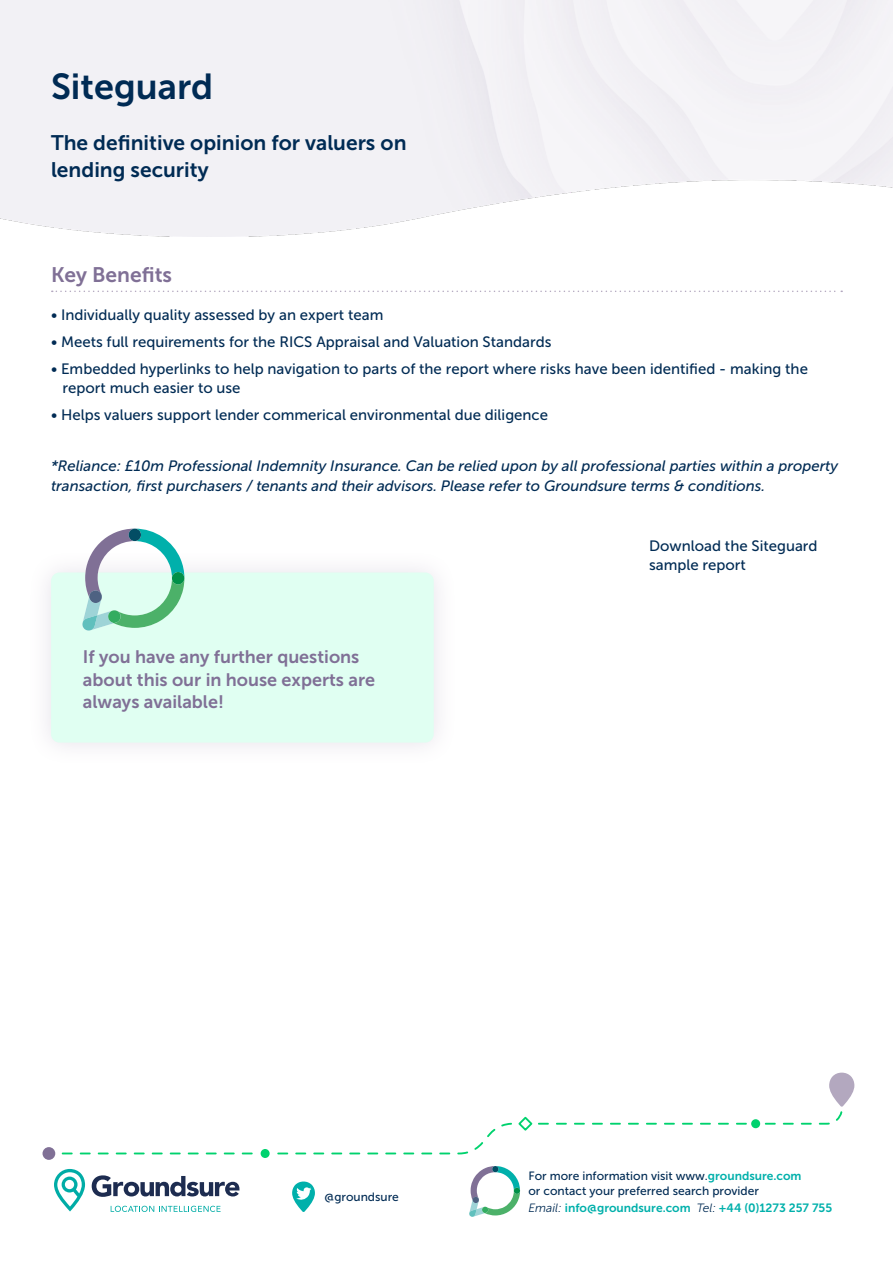
<style>
.page{position:relative;width:893px;height:1263px;background:#fff}
.page>*{position:absolute;margin:0;border:0;box-sizing:border-box;transform-origin:0 0}
.t1{font:36px "Museo Sans 700";color:#002b54}
.t2{font:21px/27px "Museo Sans 700";color:#002b54}
.t3{font:21px "Museo Sans 700";color:#807096}
.t4{font:18px/22.5px "Museo Sans 700";color:#807096}
.t5{font:15px/19.5px "Museo Sans 500";color:#002b54}
.t6{font:italic 15px/19.5px "Museo Sans 500";color:#002b54}
.t7{font:12px/15px "Museo Sans 500";color:#002b54}
.t8{font:12px "Museo Sans 700";color:#00b0ab}
.s1{font-family:"Museo Sans 700";color:#00b0ab}
.s2{font-family:"Museo Sans 300";font-style:italic;color:#002b54}
</style>
<div class="page">
<svg style="left:54px;top:1169px;width:31px;height:42px"></svg>
<svg style="left:92px;top:1175px;width:147px;height:22px"></svg>
<svg style="left:111px;top:1206px;width:110px;height:6px"></svg>
<svg style="left:736px;top:1123px;width:11px;height:2px"></svg>
<svg style="left:718px;top:1123px;width:11px;height:2px"></svg>
<svg style="left:700px;top:1123px;width:11px;height:2px"></svg>
<svg style="left:682px;top:1123px;width:11px;height:2px"></svg>
<svg style="left:664px;top:1123px;width:11px;height:2px"></svg>
<svg style="left:646px;top:1123px;width:11px;height:2px"></svg>
<svg style="left:628px;top:1123px;width:11px;height:2px"></svg>
<svg style="left:610px;top:1123px;width:11px;height:2px"></svg>
<svg style="left:592px;top:1123px;width:11px;height:2px"></svg>
<svg style="left:574px;top:1123px;width:11px;height:2px"></svg>
<svg style="left:556px;top:1123px;width:11px;height:2px"></svg>
<svg style="left:242px;top:1152px;width:11px;height:2px"></svg>
<svg style="left:224px;top:1152px;width:11px;height:2px"></svg>
<svg style="left:206px;top:1152px;width:11px;height:2px"></svg>
<svg style="left:188px;top:1152px;width:11px;height:2px"></svg>
<svg style="left:170px;top:1152px;width:11px;height:2px"></svg>
<svg style="left:152px;top:1152px;width:11px;height:2px"></svg>
<svg style="left:134px;top:1152px;width:11px;height:2px"></svg>
<svg style="left:116px;top:1152px;width:11px;height:2px"></svg>
<svg style="left:98px;top:1152px;width:11px;height:2px"></svg>
<svg style="left:80px;top:1152px;width:11px;height:2px"></svg>
<svg style="left:62px;top:1152px;width:11px;height:2px"></svg>
<svg style="left:765px;top:1072px;width:89px;height:53px"></svg>
<div style="left:43px;top:1147px;width:12px;height:13px;background:#807096;border-radius:50%"></div>
<div style="left:261px;top:1149px;width:9px;height:9px;background:#00d26e;border-radius:50%"></div>
<svg style="left:277px;top:1116px;width:272px;height:38px"></svg>
<div style="left:751px;top:1119px;width:9px;height:9px;background:#00d26e;border-radius:50%"></div>
<svg style="left:469px;top:1166px;width:51px;height:51px"></svg>
<svg style="left:292px;top:1181px;width:23px;height:31px"></svg>
<svg style="left:52px;top:291px;width:790px;height:1px"></svg>
<div style="left:27px;top:549px;width:431px;height:217px;background:#fcfbfc"></div>
<div style="left:51px;top:572px;width:383px;height:171px;background:#e0fff2;border-radius:9px"></div>
<svg style="left:82px;top:529px;width:102px;height:102px"></svg>
<h1 class="t1" style="left:51px;top:67px;width:164px">Siteguard</h1>
<h2 class="t2" style="left:51px;top:130px;width:357px">The definitive opinion for valuers on lending security</h2>
<h2 class="t3" style="left:51px;top:263px;width:123px">Key Benefits</h2>
<p class="t5" style="left:51px;top:305px;width:334px">• Individually quality assessed by an expert team</p>
<p class="t5" style="left:51px;top:332px;width:502px">• Meets full requirements for the RICS Appraisal and Valuation Standards</p>
<p class="t5" style="left:63px;top:359px;width:747px;text-indent:-12px">• Embedded hyperlinks to help navigation to parts of the report where risks have been identified - making the report much easier to use</p>
<p class="t5" style="left:51px;top:405px;width:499px">• Helps valuers support lender commerical environmental due diligence</p>
<p class="t6" style="left:51px;top:456px;width:789px">*Reliance: £10m Professional Indemnity Insurance. Can be relied upon by all professional parties within a property transaction, first purchasers / tenants and their advisors. Please refer to Groundsure terms &amp; conditions.</p>
<p class="t4" style="left:83px;top:646px;width:294px">If you have any further questions about this our in house experts are always available!</p>
<p class="t5" style="left:649px;top:536px;width:170px">Download the Siteguard sample report</p>
<p class="t7" style="left:325px;top:1189px;width:76px">@groundsure</p>
<p class="t7" style="left:528px;top:1168px;width:275px">For more information visit www.<span class="s1">groundsure.com </span>or contact your preferred search provider</p>
<p class="t8" style="left:528px;top:1201px;width:305px"><span class="s2">Email:</span> info@groundsure.com <span class="s2">Tel:</span> +44 (0)1273 257 755</p>
</div>
